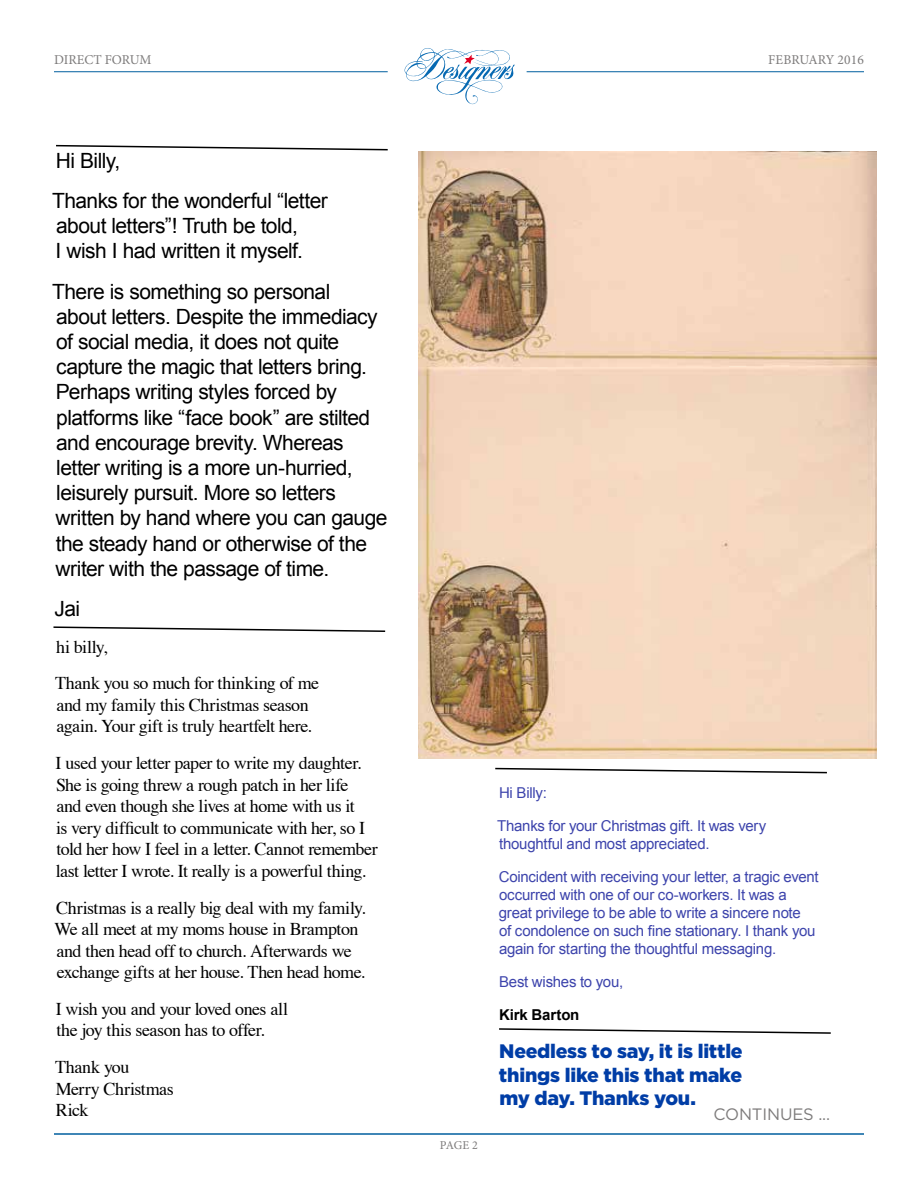
<style>
.page{position:relative;width:918px;height:1188px;background:#fff}
.page>*{position:absolute;margin:0;border:0;box-sizing:border-box;transform-origin:0 0}
.t1{font:21px/25.2px "Arial";letter-spacing:-.025em;color:#000}
.t2{font:900 19.5px/23.4px "Gotham";letter-spacing:-.01em;color:#003da6;text-align:justify}
.t3{font:18px/21.6px "Times";letter-spacing:-.025em;color:#000}
.t4{font:16.5px "Gotham";letter-spacing:-.01em;color:#7d7b7b}
.t5{font:15px/18px "Arial";letter-spacing:-.015em;color:#3d44ac}
.t6{font:700 15px "Arial";letter-spacing:-.01em;color:#000}
.t7{font:13.5px "Minion Pro";color:#7d7b7b}
.t8{font:12px "Minion Pro";color:#7d7b7b}
</style>
<div class="page">
<svg style="left:56px;top:144px;width:332px;height:7px"></svg>
<svg style="left:53px;top:626px;width:333px;height:6px"></svg>
<svg style="left:495px;top:767px;width:332px;height:7px"></svg>
<svg style="left:499px;top:1028px;width:332px;height:6px"></svg>
<img style="left:418px;top:152px;width:459px;height:606px">
<hr style="left:54px;top:71px;width:334px;height:1px;background:#005f9f">
<hr style="left:527px;top:71px;width:337px;height:1px;background:#005f9f">
<svg style="left:404px;top:48px;width:111px;height:56px"></svg>
<hr style="left:54px;top:1134px;width:810px;height:1px;background:#005f9f">
<p class="t7" style="left:54px;top:50px;width:99px">DIRECT FORUM</p>
<p class="t7" style="left:768px;top:50px;width:97px">FEBRUARY 2016</p>
<p class="t1" style="left:52px;top:140px;width:277px;line-height:40.2px">Hi Billy,<br>Thanks for the wonderful “letter</p>
<p class="t1" style="left:56px;top:213px;width:249px">about letters”! Truth be told,<br>I wish I had written it myself.</p>
<p class="t1" style="left:52px;top:279px;width:337px">There is something so personal<br>about letters. Despite the immediacy of social media, it does not quite capture the magic that letters bring.<br>Perhaps writing styles forced by platforms like “face book” are stilted and encourage brevity. Whereas letter writing is a more un-hurried, leisurely pursuit. More so letters written by hand where you can gauge the steady hand or otherwise of the writer with the passage of time.</p>
<p class="t1" style="left:54px;top:596px;width:27px">Jai</p>
<p class="t3" style="left:55px;top:627px;width:266px;line-height:36.6px">hi billy,<br>Thank you so much for thinking of me</p>
<p class="t3" style="left:56px;top:692px;width:257px">and my family this Christmas season again. Your gift is truly heartfelt here.</p>
<p class="t3" style="left:56px;top:751px;width:324px">I used your letter paper to write my daughter.<br>She is going threw a rough patch in her life<br>and even though she lives at home with us it<br>is very difficult to communicate with her, so I told her how I feel in a letter. Cannot remember last letter I wrote. It really is a powerful thing.</p>
<p class="t3" style="left:54px;top:895px;width:313px">Christmas is a really big deal with my family.<br>We all meet at my moms house in Brampton and then head off to church. Afterwards we exchange gifts at her house. Then head home.</p>
<p class="t3" style="left:56px;top:997px;width:234px">I wish you and your loved ones all the joy this season has to offer.</p>
<p class="t3" style="left:55px;top:1055px;width:120px">Thank you<br>Merry Christmas<br>Rick</p>
<p class="t8" style="left:440px;top:1137px;width:40px">PAGE 2</p>
<p class="t5" style="left:499px;top:784px;width:49px">Hi Billy:</p>
<p class="t5" style="left:497px;top:817px;width:271px">Thanks for your Christmas gift. It was very thoughtful and most appreciated.</p>
<p class="t5" style="left:499px;top:868px;width:321px">Coincident with receiving your letter, a tragic event occurred with one of our co-workers. It was a great privilege to be able to write a sincere note<br>of condolence on such fine stationary. I thank you again for starting the thoughtful messaging.</p>
<p class="t5" style="left:499px;top:973px;width:126px">Best wishes to you,</p>
<p class="t6" style="left:499px;top:1005px;width:82px">Kirk Barton</p>
<p class="t2" style="left:499px;top:1039px;width:245px">Needless to say, it is little things like this that make my day. Thanks you.</p>
<p class="t4" style="left:714px;top:1105px;width:118px">CONTINUES ...</p>
</div>
